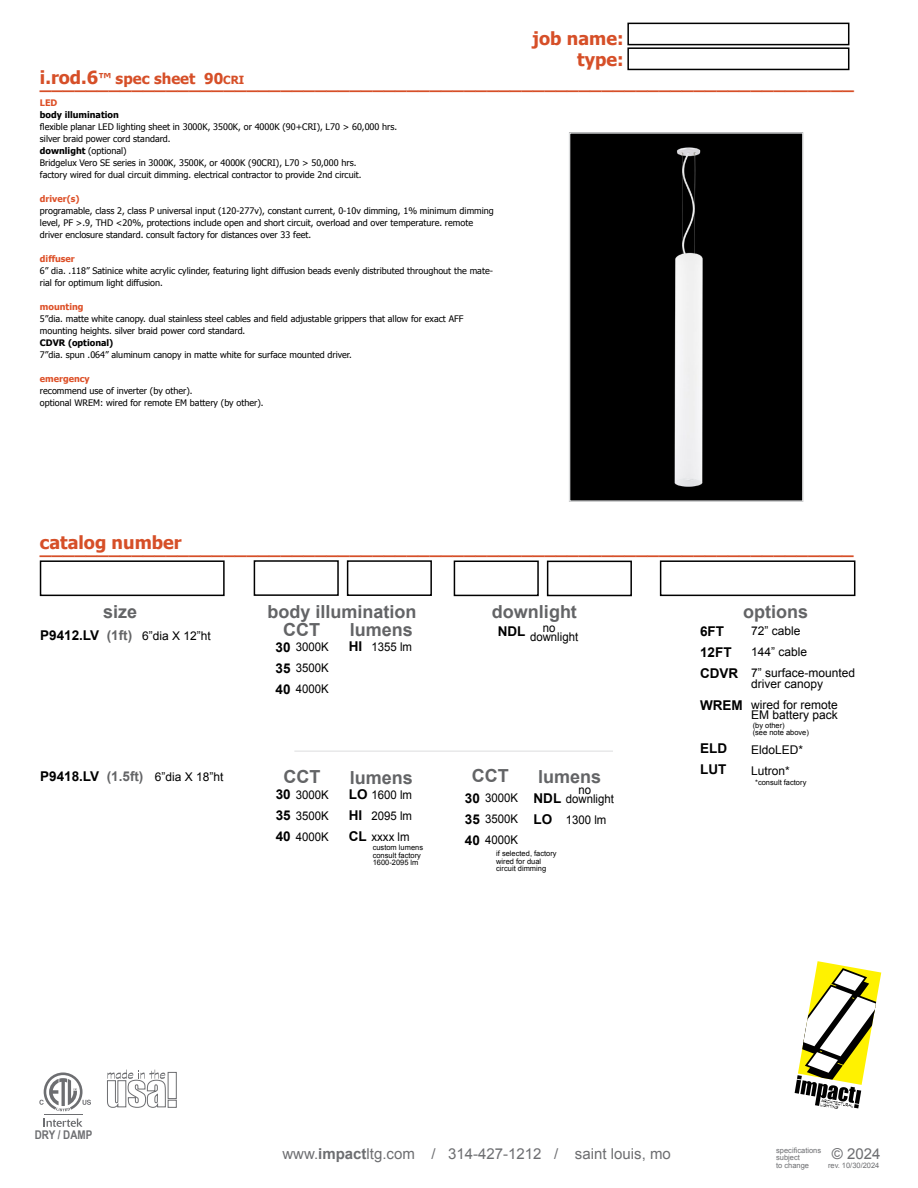
<style>
.page{position:relative;width:918px;height:1188px;background:#fff}
.page>*{position:absolute;margin:0;border:0;box-sizing:border-box;transform-origin:0 0}
.t1{font:700 18px/21px "Tahoma";color:#d64f28;text-align:right}
.t2{font:700 18px "Arial";color:#636466}
.t3{font:15px "Arial";color:#6d6e71}
.t4{font:700 15px "Tahoma";color:#d64f28}
.t5{font:700 13.5px/21px "Arial";color:#000}
.t6{font:12px/21px "Arial";color:#000}
.t7{font:12px/21px "Arial";color:#000;text-align:justify;scale:.95 1}
.t8{font:700 12px "Arial Narrow";color:#6d6e71}
.t9{font:9px/12px "Tahoma";color:#000}
.t10{font:700 9px "Tahoma";color:#dd5028}
.t11{font:700 9px "Tahoma";color:#000}
.t12{font:7.5px/7.5px "Arial";color:#000}
.t13{font:7.5px/7.5px "Arial";color:#6d6e71}
.s1{font-size:11.25px}
.s2{font-weight:700}
.s3{font-weight:700;font-size:13.5px}
.s4{font-weight:700;font-size:13.5px;color:#636466}
</style>
<div class="page">
<div style="left:254px;top:560px;width:85px;height:36px;border:2px solid #000"></div>
<div style="left:347px;top:560px;width:85px;height:36px;border:2px solid #000"></div>
<div style="left:40px;top:560px;width:185px;height:36px;border:2px solid #000"></div>
<div style="left:660px;top:560px;width:195px;height:36px;border:2px solid #000"></div>
<div style="left:627px;top:23px;width:222px;height:22px;border:2px solid #000"></div>
<div style="left:627px;top:47px;width:222px;height:23px;border:2px solid #000"></div>
<img style="left:572px;top:135px;width:229px;height:364px">
<div style="left:569px;top:132px;width:235px;height:370px;border:2px solid #dcddde"></div>
<svg style="left:795px;top:961px;width:86px;height:148px"></svg>
<div style="left:168px;top:1100px;width:9px;height:8px;background:#fff;border:1px solid #6d6e71"></div>
<div style="left:168px;top:1072px;width:9px;height:27px;background:#fff;border:1px solid #6d6e71"></div>
<svg style="left:107px;top:1070px;width:59px;height:38px"></svg>
<svg style="left:44px;top:1118px;width:39px;height:9px"></svg>
<hr style="left:44px;top:1114px;width:39px;height:1px;background:#6d6e71">
<svg style="left:39px;top:1072px;width:52px;height:39px"></svg>
<div style="left:454px;top:561px;width:85px;height:35px;border:2px solid #000"></div>
<div style="left:547px;top:561px;width:85px;height:35px;border:2px solid #000"></div>
<hr style="left:294px;top:751px;width:319px;height:1px;background:#dcddde">
<h1 class="t1" style="left:533px;top:26px;width:92px">job name: type:</h1>
<h1 class="t1" style="left:40px;top:66px;width:60px">i.rod.6</h1>
<h1 class="t1" style="left:40px;top:71px;width:815px">_______________________________________________________________________</h1>
<h2 class="t4" style="left:98px;top:68px;width:148px">™ spec sheet 90<span class="s1">CRI</span></h2>
<p class="t10" style="left:40px;top:97px;width:19px">LED</p>
<p class="t11" style="left:40px;top:109px;width:80px">body illumination</p>
<p class="t9" style="left:40px;top:121px;width:359px">flexible planar LED lighting sheet in 3000K, 3500K, or 4000K (90+CRI), L70 &gt; 60,000 hrs. silver braid power cord standard.<br><span class="s2">downlight</span> (optional)<br>Bridgelux Vero SE series in 3000K, 3500K, or 4000K (90CRI), L70 &gt; 50,000 hrs.<br>factory wired for dual circuit dimming. electrical contractor to provide 2nd circuit.</p>
<p class="t10" style="left:40px;top:193px;width:41px">driver(s)</p>
<p class="t9" style="left:40px;top:205px;width:455px">programable, class 2, class P universal input (120-277v), constant current, 0-10v dimming, 1% minimum dimming level, PF &gt;.9, THD &lt;20%, protections include open and short circuit, overload and over temperature. remote driver enclosure standard. consult factory for distances over 33 feet.</p>
<p class="t10" style="left:40px;top:253px;width:36px">diffuser</p>
<p class="t9" style="left:40px;top:265px;width:455px">6” dia. .118” Satinice white acrylic cylinder, featuring light diffusion beads evenly distributed throughout the mate&shy;rial for optimum light diffusion.</p>
<p class="t10" style="left:40px;top:301px;width:45px">mounting</p>
<p class="t9" style="left:40px;top:313px;width:425px">5”dia. matte white canopy. dual stainless steel cables and field adjustable grippers that allow for exact AFF mounting heights. silver braid power cord standard.</p>
<p class="t11" style="left:40px;top:337px;width:75px">CDVR (optional)</p>
<p class="t9" style="left:40px;top:349px;width:313px">7”dia. spun .064” aluminum canopy in matte white for surface mounted driver.</p>
<p class="t10" style="left:40px;top:373px;width:51px">emergency</p>
<p class="t9" style="left:40px;top:385px;width:225px">recommend use of inverter (by other).<br>optional WREM: wired for remote EM battery (by other).</p>
<h1 class="t1" style="left:40px;top:531px;width:143px">catalog number</h1>
<h1 class="t1" style="left:40px;top:536px;width:815px">_______________________________________________________________________</h1>
<h1 class="t2" style="left:103px;top:600px;width:36px">size</h1>
<h3 class="t6" style="left:40px;top:625px;width:172px"><span class="s3">P9412.LV</span> <span class="s4">(1ft)</span> 6”dia X 12”ht</h3>
<h3 class="t6" style="left:40px;top:766px;width:185px"><span class="s3">P9418.LV</span> <span class="s4">(1.5ft)</span> 6”dia X 18”ht</h3>
<h1 class="t2" style="left:267px;top:600px;width:151px">body illumination</h1>
<h1 class="t2" style="left:283px;top:618px;width:38px">CCT</h1>
<h1 class="t2" style="left:350px;top:618px;width:65px">lumens</h1>
<h3 class="t5" style="left:276px;top:637px;width:17px;text-align:justify">30<br>35<br>40</h3>
<h3 class="t7" style="left:296px;top:637px;width:36px">3000K 3500K 4000K</h3>
<h3 class="t7" style="left:349px;top:637px;width:68px"><span class="s3">HI</span> 1355 lm</h3>
<h1 class="t2" style="left:283px;top:765px;width:38px">CCT</h1>
<h1 class="t2" style="left:350px;top:765px;width:65px">lumens</h1>
<h3 class="t5" style="left:349px;top:784px;width:20px">LO<br>HI<br>CL</h3>
<h3 class="t5" style="left:276px;top:784px;width:17px;text-align:justify">30<br>35<br>40</h3>
<h3 class="t7" style="left:296px;top:784px;width:36px">3000K 3500K 4000K</h3>
<h3 class="t7" style="left:372px;top:784px;width:44px">1600 lm 2095 lm xxxx lm</h3>
<p class="t12" style="left:373px;top:844px;width:52px">custom lumens consult factory<br>1600-2095 lm</p>
<h1 class="t2" style="left:492px;top:600px;width:86px">downlight</h1>
<h1 class="t2" style="left:743px;top:600px;width:66px">options</h1>
<h3 class="t5" style="left:498px;top:622px;width:29px">NDL</h3>
<h3 class="t7" style="left:530px;top:623px;width:52px;line-height:9px;text-indent:13px">no downlight</h3>
<h1 class="t2" style="left:472px;top:764px;width:38px">CCT</h1>
<h1 class="t2" style="left:538px;top:765px;width:65px">lumens</h1>
<h3 class="t5" style="left:465px;top:788px;width:17px;text-align:justify">30<br>35<br>40</h3>
<h3 class="t7" style="left:485px;top:788px;width:36px">3000K 3500K 4000K</h3>
<h3 class="t5" style="left:534px;top:788px;width:29px">NDL<br>LO</h3>
<h3 class="t7" style="left:566px;top:785px;width:52px;line-height:9px;text-indent:13px">no downlight</h3>
<h3 class="t7" style="left:566px;top:809px;width:44px">1300 lm</h3>
<p class="t12" style="left:496px;top:850px;width:62px">if selected, factory wired for dual circuit dimming</p>
<h3 class="t5" style="left:700px;top:622px;width:40px">6FT<br>12FT<br>CDVR</h3>
<h3 class="t5" style="left:700px;top:695px;width:44px">WREM</h3>
<h3 class="t5" style="left:700px;top:739px;width:28px">ELD<br>LUT</h3>
<h3 class="t6" style="left:751px;top:621px;width:106px">72” cable<br>144” cable<br>7” surface-mounted</h3>
<h3 class="t6" style="left:751px;top:673px;width:88px">driver canopy wired for remote</h3>
<h3 class="t6" style="left:751px;top:705px;width:88px">EM battery pack</h3>
<h3 class="t6" style="left:751px;top:739px;width:54px">EldoLED*<br>Lutron*</h3>
<p class="t12" style="left:753px;top:722px;width:58px">(by other)<br>(see note above)</p>
<p class="t12" style="left:755px;top:779px;width:53px">*consult factory</p>
<h3 class="t8" style="left:35px;top:1126px;width:59px">DRY / DAMP</h3>
<h2 class="t3" style="left:282px;top:1144px;width:390px">www.<span class="s2">impact</span>ltg.com / 314-427-1212 / saint louis, mo</h2>
<p class="t13" style="left:776px;top:1146px;width:47px">specifications subject<br>to change</p>
<h2 class="t3" style="left:832px;top:1144px;width:50px">© 2024</h2>
<p class="t13" style="left:828px;top:1161px;width:53px">rev. 10/30/2024</p>
</div>
